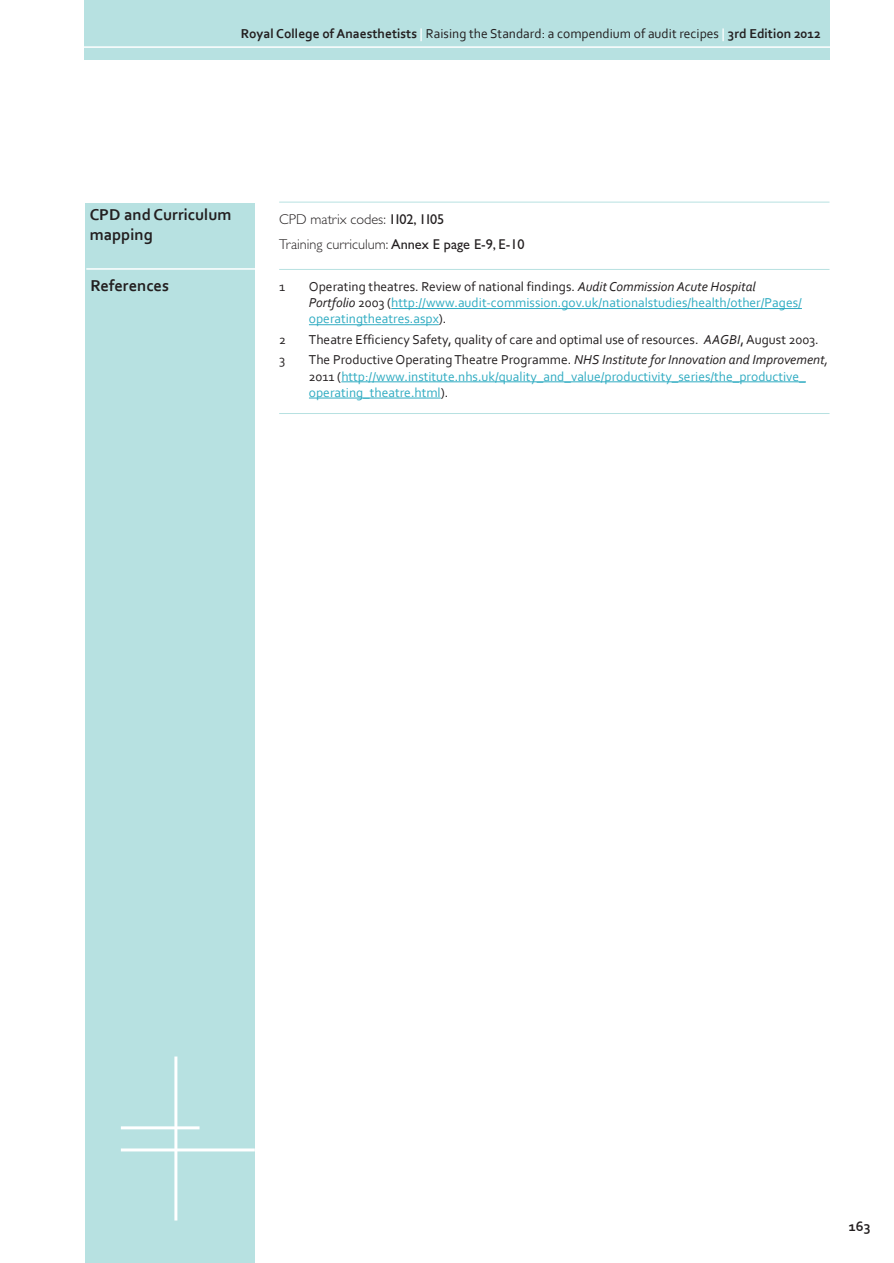
<style>
.page{position:relative;width:894px;height:1263px;background:#fff}
.page>*{position:absolute;margin:0;border:0;box-sizing:border-box;transform-origin:0 0}
.t1{font:700 16.5px/19.8px "Corbel";color:#231f20}
.text_normal{font:300 14.25px "Gill Sans";color:#231f20}
.text_with_line_above{font:300 14.25px "Gill Sans";color:#231f20}
.t2{font:700 14.25px "Corbel";color:#231f20}
.t3{font:13.5px/16.2px "Corbel";color:#30acc2}
.t4{font:13.5px "Corbel";color:#231f20}
.s1{font-weight:700}
.s2{font-weight:700;color:#fff}
.s3{font-weight:400}
.s4{color:#231f20}
.s5{font-style:italic;color:#231f20}
.s6{font-style:italic}
</style>
<div class="page">
<div style="left:85px;top:203px;width:170px;height:1060px;background:#b7e1e1"></div>
<hr style="left:174px;top:1056px;width:3px;height:164px;background:#fff">
<hr style="left:121px;top:1126px;width:78px;height:3px;background:#fff">
<hr style="left:121px;top:1148px;width:134px;height:3px;background:#fff">
<div style="left:84px;top:0;width:745px;height:60px;background:#b7e1e1"></div>
<hr style="left:81px;top:46px;width:753px;height:2px;background:#fff">
<hr style="left:86px;top:268px;width:170px;height:2px;background:#fff">
<hr style="left:279px;top:202px;width:550px;height:1px;background:#b7e1e1">
<hr style="left:279px;top:269px;width:550px;height:1px;background:#b7e1e1">
<hr style="left:391px;top:308px;width:411px;height:1px;background:#30acc2">
<hr style="left:309px;top:324px;width:130px;height:1px;background:#30acc2">
<hr style="left:341px;top:381px;width:465px;height:1px;background:#30acc2">
<hr style="left:309px;top:398px;width:132px;height:1px;background:#30acc2">
<hr style="left:279px;top:413px;width:550px;height:1px;background:#b7e1e1">
<p class="t4" style="left:241px;top:25px;width:581px"><span class="s1">Royal College of Anaesthetists</span> <span class="s2">|</span> Raising the Standard: a compendium of audit recipes <span class="s2">|</span> <span class="s1">3rd Edition 2012</span></p>
<p class="t1" style="left:90px;top:204px;width:143px">CPD and Curriculum mapping</p>
<p class="text_with_line_above" style="left:279px;top:211px;width:167px">CPD matrix codes: <span class="s3">1I02, 1I05</span></p>
<p class="text_normal" style="left:279px;top:237px;width:247px">Training curriculum: <span class="s3">Annex E page E-9, E-10</span></p>
<p class="t4" style="left:279px;top:278px;width:8px">1</p>
<p class="t3" style="left:309px;top:278px;width:494px"><span class="s4">Operating theatres. Review of national findings.</span> <span class="s5">Audit Commission Acute Hospital<br>Portfolio</span> <span class="s4">2003 (</span>http://www.audit-commission.gov.uk/nationalstudies/health/other/Pages/ operatingtheatres.aspx<span class="s4">).</span></p>
<p class="t4" style="left:279px;top:331px;width:8px">2</p>
<p class="t4" style="left:309px;top:331px;width:511px">Theatre Efficiency Safety, quality of care and optimal use of resources. <span class="s6">AAGBI</span>, August 2003.</p>
<p class="t4" style="left:279px;top:352px;width:8px">3</p>
<p class="t3" style="left:309px;top:351px;width:521px"><span class="s4">The Productive Operating Theatre Programme.</span> <span class="s5">NHS Institute for Innovation and Improvement,<br></span><span class="s4">2011 (</span>http://www.institute.nhs.uk/quality_and_value/productivity_series/the_productive_ operating_theatre.html<span class="s4">).</span></p>
<p class="t1" style="left:91px;top:275px;width:80px">References</p>
<p class="t2" style="left:849px;top:1218px;width:23px">163</p>
</div>
